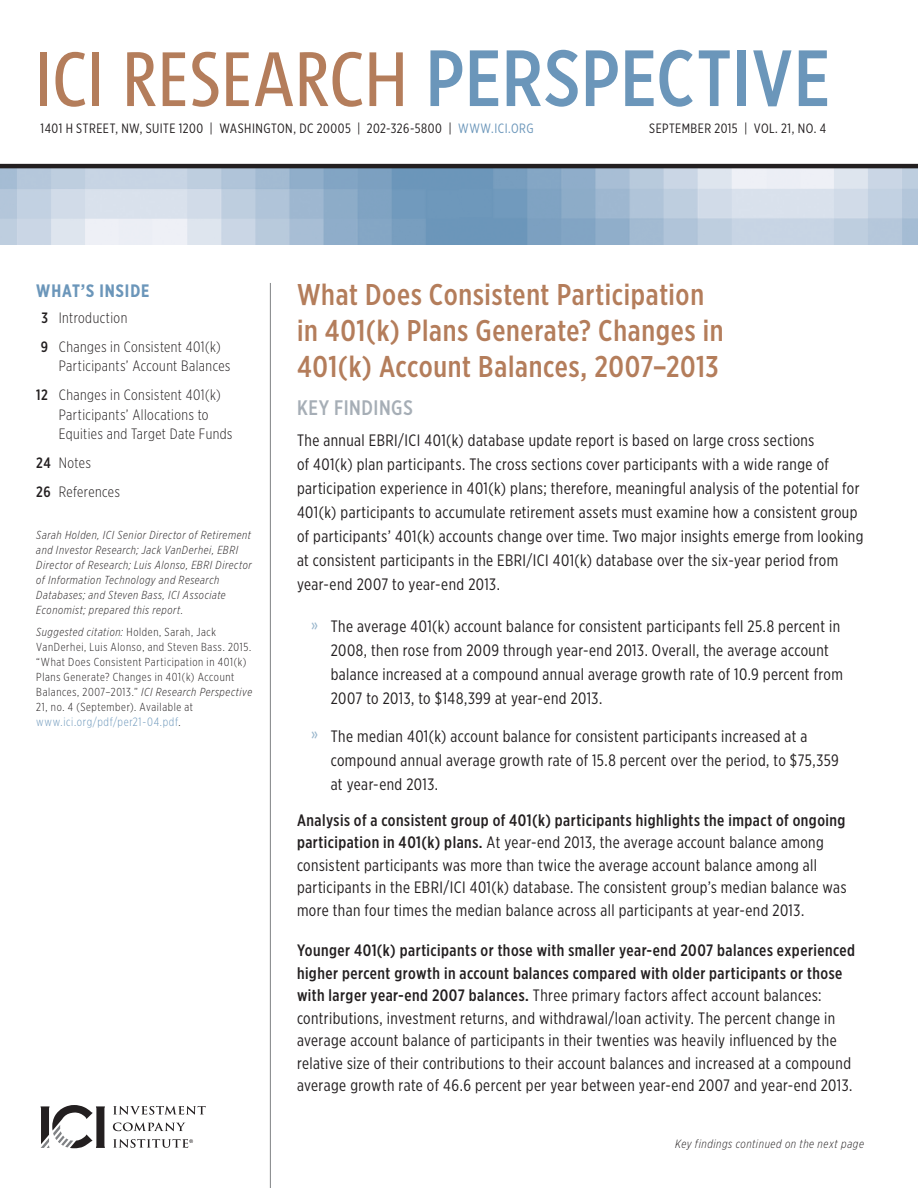
<style>
.page{position:relative;width:918px;height:1188px;background:#fff}
.page>*{position:absolute;margin:0;border:0;box-sizing:border-box;transform-origin:0 0}
.t1{font:79.5px "The Sans Cd LF5 Plain";letter-spacing:.005em;color:#b47d5b}
.Heading_1{font:500 30px/36px "Gotham X Narrow";letter-spacing:.025em;color:#b47d5b}
.key_findings{font:500 21px "Gotham X Narrow";letter-spacing:.025em;color:#a6aeb6}
.t2{font:700 18px "Gotham X Narrow";letter-spacing:.05em;color:#6b96ba}
.Key_Finding_Text{font:16.5px/22.5px "Gotham X Narrow";letter-spacing:.025em;color:#231f20}
.Text_-_Gotham{font:16.5px/24px "Gotham X Narrow";letter-spacing:.025em;color:#231f20}
.t3{font:300 15px/19.5px "Gotham X Narrow";letter-spacing:.03em;color:#231f20}
.Address{font:13.5px "Gotham X Narrow";letter-spacing:.035em;color:#231f20}
.Cover__byline{font:italic 300 12px "Gotham X Narrow";letter-spacing:.05em;color:#231f20}
.Cover_citation{font:300 12px "Gotham X Narrow";letter-spacing:.055em;color:#6b96ba}
.Cover_citation-2{font:300 11.7px/15px "Gotham X Narrow";letter-spacing:.055em;color:#231f20}
.Cover__byline-2{font:italic 300 11.7px/15px "Gotham X Narrow";letter-spacing:.05em;color:#231f20}
.s1{font-family:"Gotham X Narrow";font-weight:500;color:#6b96ba}
.s2{color:#6b96ba}
.s3{font-weight:500}
.s4{font-style:italic}
.s5{color:#231f20}
.s6{font-family:"The Sans Cd LF4";font-weight:300;font-size:18px;color:#99b6cc}
</style>
<div class="page">
<img style="left:0;top:168px;width:918px;height:76px">
<hr style="left:0;top:164px;width:918px;height:4px;background:#231f20">
<svg style="left:113px;top:1106px;width:93px;height:9px"></svg>
<svg style="left:113px;top:1122px;width:72px;height:9px"></svg>
<svg style="left:40px;top:1105px;width:65px;height:43px"></svg>
<svg style="left:113px;top:1139px;width:80px;height:9px"></svg>
<hr style="left:270px;top:283px;width:1px;height:905px;background:#808285">
<h1 class="t1" style="left:35px;top:28px;width:797px">ICI RESEARCH <span class="s1">PERSPECTIVE</span></h1>
<p class="Address" style="left:41px;top:120px;width:495px">1401 H STREET, NW, SUITE 1200 | WASHINGTON, DC 20005 | 202-326-5800 | <span class="s2">WWW.ICI.ORG</span></p>
<p class="Address" style="left:649px;top:120px;width:178px">SEPTEMBER 2015 | VOL. 21, NO. 4</p>
<p class="t2" style="left:36px;top:279px;width:115px">WHAT’S INSIDE</p>
<p class="t3" style="left:41px;top:308px;width:87px"><span class="s3">3</span> Introduction</p>
<p class="t3" style="left:59px;top:337px;width:173px;text-indent:-18px"><span class="s3">9</span> Changes in Consistent 401(k)<br>Participants’ Account Balances</p>
<p class="t3" style="left:59px;top:385px;width:175px;text-indent:-22px"><span class="s3">12</span> Changes in Consistent 401(k)<br>Participants’ Allocations to<br>Equities and Target Date Funds</p>
<p class="t3" style="left:36px;top:453px;width:56px"><span class="s3">24</span> Notes</p>
<p class="t3" style="left:36px;top:482px;width:85px"><span class="s3">26</span> References</p>
<p class="Cover__byline-2" style="left:36px;top:527px;width:217px">Sarah Holden, ICI Senior Director of Retirement and Investor Research; Jack VanDerhei, EBRI Director of Research; Luis Alonso, EBRI Director of Information Technology and Research Databases; and Steven Bass, ICI Associate Economist; prepared this report.</p>
<p class="Cover_citation-2" style="left:36px;top:624px;width:217px"><span class="s4">Suggested citation:</span> Holden, Sarah, Jack VanDerhei, Luis Alonso, and Steven Bass. 2015. “What Does Consistent Participation in 401(k)<br>Plans Generate? Changes in 401(k) Account Balances, 2007–2013.” <span class="s4">ICI Research Perspective </span>21, no. 4 (September). Available at</p>
<p class="Cover_citation" style="left:36px;top:715px;width:146px">www.ici.org/pdf/per21-04.pdf<span class="s5">.</span></p>
<p class="Heading_1" style="left:297px;top:276px;width:428px">What Does Consistent Participation in 401(k) Plans Generate? Changes in<br>401(k) Account Balances, 2007–2013</p>
<p class="key_findings" style="left:297px;top:395px;width:117px">KEY FINDINGS</p>
<p class="Text_-_Gotham" style="left:297px;top:428px;width:568px">The annual EBRI/ICI 401(k) database update report is based on large cross sections<br>of 401(k) plan participants. The cross sections cover participants with a wide range of participation experience in 401(k) plans; therefore, meaningful analysis of the potential for 401(k) participants to accumulate retirement assets must examine how a consistent group of participants’ 401(k) accounts change over time. Two major insights emerge from looking at consistent participants in the EBRI/ICI 401(k) database over the six-year period from year-end 2007 to year-end 2013.</p>
<p class="Key_Finding_Text" style="left:331px;top:614px;width:514px;line-height:24px;text-indent:-20px"><span class="s6">»</span> The average 401(k) account balance for consistent participants fell 25.8 percent in 2008, then rose from 2009 through year-end 2013. Overall, the average account balance increased at a compound annual average growth rate of 10.9 percent from 2007 to 2013, to $148,399 at year-end 2013.</p>
<p class="Key_Finding_Text" style="left:331px;top:724px;width:510px;line-height:24px;text-indent:-20px"><span class="s6">»</span> The median 401(k) account balance for consistent participants increased at a compound annual average growth rate of 15.8 percent over the period, to $75,359 at year-end 2013.</p>
<p class="Key_Finding_Text" style="left:297px;top:808px;width:551px"><span class="s3">Analysis of a consistent group of 401(k) participants highlights the impact of ongoing participation in 401(k) plans.</span> At year-end 2013, the average account balance among consistent participants was more than twice the average account balance among all participants in the EBRI/ICI 401(k) database. The consistent group’s median balance was more than four times the median balance across all participants at year-end 2013.</p>
<p class="Key_Finding_Text" style="left:297px;top:939px;width:560px"><span class="s3">Younger 401(k) participants or those with smaller year-end 2007 balances experienced higher percent growth in account balances compared with older participants or those with larger year-end 2007 balances.</span> Three primary factors affect account balances: contributions, investment returns, and withdrawal/loan activity. The percent change in average account balance of participants in their twenties was heavily influenced by the relative size of their contributions to their account balances and increased at a compound average growth rate of 46.6 percent per year between year-end 2007 and year-end 2013.</p>
<p class="Cover__byline" style="left:675px;top:1136px;width:190px">Key findings continued on the next page</p>
</div>
